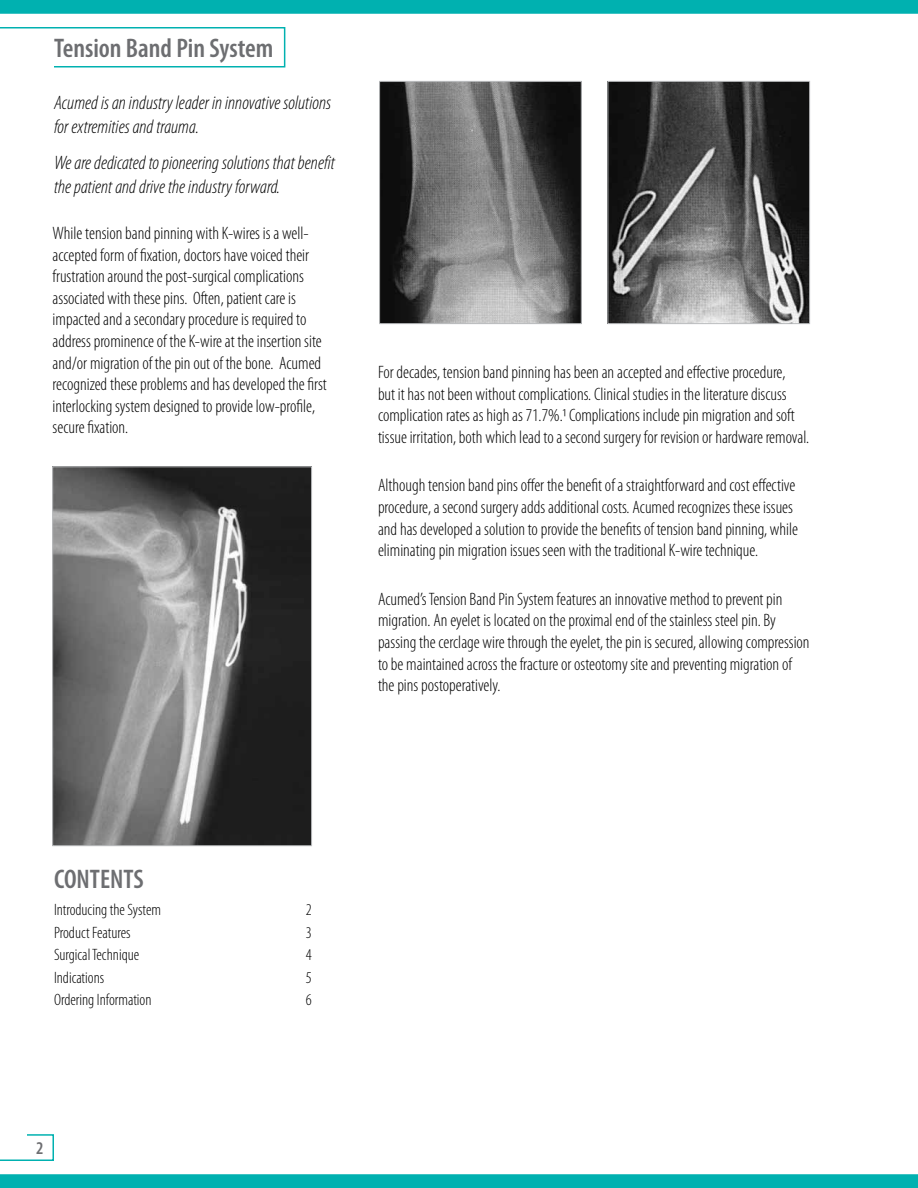
<style>
.page{position:relative;width:918px;height:1188px;background:#fff}
.page>*{position:absolute;margin:0;border:0;box-sizing:border-box;transform-origin:0 0}
.t1{font:600 condensed 27px "Myriad Pro";color:#6d6e71}
.t2{font:italic 300 condensed 19.5px/23.4px "Myriad Pro";color:#000}
.t3{font:300 condensed 18px/21.6px "Myriad Pro";color:#000}
.t4{font:600 condensed 18px "Myriad Pro";color:#6d6e71}
.t5{font:300 condensed 16.5px "Myriad Pro";color:#000}
</style>
<div class="page">
<svg style="left:0;top:1134px;width:54px;height:27px"></svg>
<svg style="left:0;top:1174px;width:918px;height:14px;background:#04b2b1"></svg>
<svg style="left:0;top:0;width:918px;height:14px;background:#04b2b1"></svg>
<svg style="left:0;top:27px;width:286px;height:41px"></svg>
<img style="left:54px;top:468px;width:256px;height:376px">
<div style="left:52px;top:466px;width:260px;height:380px;border:1px solid #bcbec0"></div>
<img style="left:381px;top:83px;width:199px;height:239px">
<div style="left:379px;top:81px;width:203px;height:243px;border:1px solid #bcbec0"></div>
<img style="left:610px;top:83px;width:198px;height:239px">
<div style="left:608px;top:81px;width:202px;height:243px;border:1px solid #bcbec0"></div>
<h1 class="t1" style="left:54px;top:33px;width:221px">Tension Band Pin System</h1>
<p class="t2" style="left:54px;top:91px;width:279px">Acumed is an industry leader in innovative solutions for extremities and trauma.</p>
<p class="t2" style="left:54px;top:152px;width:283px">We are dedicated to pioneering solutions that benefit the patient and drive the industry forward.</p>
<p class="t3" style="left:53px;top:223px;width:276px">While tension band pinning with K-wires is a well&shy;accepted form of fixation, doctors have voiced their frustration around the post-surgical complications associated with these pins. Often, patient care is impacted and a secondary procedure is required to address prominence of the K-wire at the insertion site and/or migration of the pin out of the bone. Acumed recognized these problems and has developed the first interlocking system designed to provide low-profile, secure fixation.</p>
<p class="t3" style="left:378px;top:362px;width:433px">For decades, tension band pinning has been an accepted and effective procedure,<br>but it has not been without complications. Clinical studies in the literature discuss complication rates as high as 71.7%.1 Complications include pin migration and soft tissue irritation, both which lead to a second surgery for revision or hardware removal.</p>
<p class="t3" style="left:378px;top:475px;width:422px">Although tension band pins offer the benefit of a straightforward and cost effective procedure, a second surgery adds additional costs. Acumed recognizes these issues and has developed a solution to provide the benefits of tension band pinning, while eliminating pin migration issues seen with the traditional K-wire technique.</p>
<p class="t3" style="left:378px;top:588px;width:433px">Acumed’s Tension Band Pin System features an innovative method to prevent pin migration. An eyelet is located on the proximal end of the stainless steel pin. By passing the cerclage wire through the eyelet, the pin is secured, allowing compression to be maintained across the fracture or osteotomy site and preventing migration of the pins postoperatively.</p>
<h1 class="t1" style="left:54px;top:865px;width:91px">CONTENTS</h1>
<p class="t5" style="left:54px;top:901px;width:109px">Introducing the System</p>
<p class="t5" style="left:306px;top:901px;width:7px">2</p>
<p class="t5" style="left:54px;top:924px;width:78px">Product Features</p>
<p class="t5" style="left:306px;top:924px;width:7px">3</p>
<p class="t5" style="left:54px;top:946px;width:87px">Surgical Technique</p>
<p class="t5" style="left:306px;top:946px;width:7px">4</p>
<p class="t5" style="left:54px;top:969px;width:52px">Indications</p>
<p class="t5" style="left:306px;top:969px;width:7px">5</p>
<p class="t5" style="left:54px;top:991px;width:99px">Ordering Information</p>
<p class="t5" style="left:306px;top:991px;width:7px">6</p>
<p class="t4" style="left:36px;top:1138px;width:9px">2</p>
</div>
